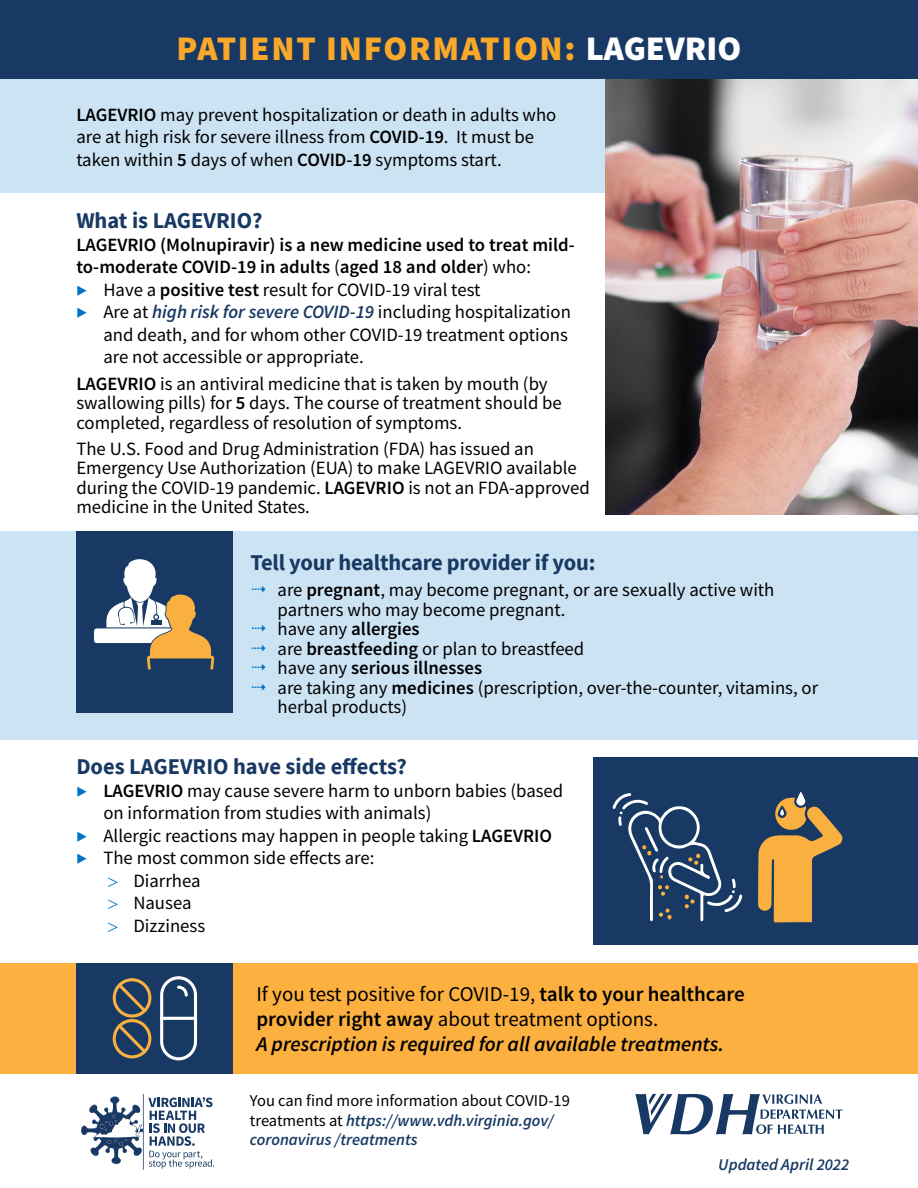
<style>
.page{position:relative;width:918px;height:1188px;background:#fff}
.page>*{position:absolute;margin:0;border:0;box-sizing:border-box;transform-origin:0 0}
.t1{font:900 34.5px "Source Sans Pro";letter-spacing:.05em;color:#faa829}
.t2{font:700 22.5px "Source Sans Pro";letter-spacing:-.01em;color:#173963}
.t3{font:21px/25.2px "Source Sans Pro";color:#000}
.bullet{font:18.75px/19.5px "Source Sans Pro";color:#000}
.bullet-2{font:600 18.75px/22.5px "Source Sans Pro";color:#000}
.t4{font:italic 600 16.5px/19.5px "Source Sans Pro";color:#173963}
.s1{color:#fff}
.s2{font-weight:600}
.s3{font-weight:400}
.s4{font-weight:600;font-style:italic;color:#0074c5}
.s5{font-weight:600;font-style:italic;color:#173963}
.s6{color:#0074c5}
.s7{font-weight:600;font-style:italic}
.s8{font-weight:400;font-style:normal;color:#000}
</style>
<div class="page">
<div style="left:593px;top:757px;width:325px;height:188px;background:#173963"></div>
<div style="left:0;top:79px;width:606px;height:114px;background:#cce3f4"></div>
<div style="left:0;top:532px;width:918px;height:208px;background:#cce3f4"></div>
<div style="left:76px;top:532px;width:157px;height:181px;background:#173963"></div>
<div style="left:0;top:963px;width:918px;height:110px;background:#fbb040"></div>
<img style="left:606px;top:78px;width:312px;height:436px">
<div style="left:0;top:0;width:918px;height:78px;background:#173963"></div>
<svg style="left:94px;top:559px;width:120px;height:110px"></svg>
<svg style="left:635px;top:1094px;width:207px;height:40px"></svg>
<svg style="left:758px;top:792px;width:85px;height:130px"></svg>
<svg style="left:613px;top:793px;width:129px;height:128px"></svg>
<svg style="left:81px;top:1094px;width:133px;height:76px"></svg>
<div style="left:76px;top:963px;width:157px;height:110px;background:#173963"></div>
<svg style="left:160px;top:976px;width:37px;height:84px"></svg>
<hr style="left:160px;top:1017px;width:37px;height:3px;background:#fff;border-radius:2px">
<svg style="left:113px;top:978px;width:38px;height:80px"></svg>
<h1 class="t1" style="left:177px;top:25px;width:566px">PATIENT INFORMATION: <span class="s1">LAGEVRIO</span></h1>
<p class="bullet" style="left:76px;top:103px;width:482px;line-height:22.5px"><span class="s2">LAGEVRIO</span> may prevent hospitalization or death in adults who are at high risk for severe illness from <span class="s2">COVID-19</span>. It must be taken within <span class="s2">5</span> days of when <span class="s2">COVID-19</span> symptoms start.</p>
<h2 class="t2" style="left:76px;top:206px;width:188px">What is LAGEVRIO?</h2>
<p class="bullet-2" style="left:76px;top:234px;width:500px">LAGEVRIO (Molnupiravir) is a new medicine used to treat mild&shy;to-moderate COVID-19 in adults <span class="s3">(</span>aged 18 and older<span class="s3">) who:</span></p>
<p class="bullet" style="left:76px;top:280px;width:406px"><span class="s4">▶</span> Have a <span class="s2">positive test</span> result for COVID-19 viral test</p>
<p class="bullet" style="left:103px;top:301px;width:469px;line-height:22.5px;text-indent:-27px"><span class="s4">▶</span> Are at <span class="s5">high risk for severe COVID-19</span> including hospitalization and death, and for whom other COVID-19 treatment options are not accessible or appropriate.</p>
<p class="bullet" style="left:76px;top:373px;width:487px"><span class="s2">LAGEVRIO</span> is an antiviral medicine that is taken by mouth (by swallowing pills) for <span class="s2">5</span> days. The course of treatment should be completed, regardless of resolution of symptoms.</p>
<p class="bullet" style="left:76px;top:439px;width:515px">The U.S. Food and Drug Administration (FDA) has issued an Emergency Use Authorization (EUA) to make LAGEVRIO available during the COVID-19 pandemic. <span class="s2">LAGEVRIO</span> is not an FDA-approved medicine in the United States.</p>
<h3 class="t2" style="left:251px;top:547px;width:346px">Tell your healthcare provider if you:</h3>
<p class="bullet" style="left:278px;top:580px;width:498px;text-indent:-27px"><span class="s6">⭬</span> are <span class="s2">pregnant</span>, may become pregnant, or are sexually active with partners who may become pregnant.</p>
<p class="bullet-2" style="left:251px;top:618px;width:171px"><span class="s6">⭬</span> <span class="s3">have any</span> allergies</p>
<p class="bullet" style="left:251px;top:639px;width:335px"><span class="s6">⭬</span> are <span class="s2">breastfeeding</span> or plan to breastfeed</p>
<p class="bullet-2" style="left:251px;top:657px;width:233px"><span class="s6">⭬</span> <span class="s3">have any</span> serious illnesses</p>
<p class="bullet" style="left:278px;top:678px;width:542px;text-indent:-27px"><span class="s6">⭬</span> are taking any <span class="s2">medicines</span> (prescription, over-the-counter, vitamins, or herbal products)</p>
<h3 class="t2" style="left:76px;top:752px;width:332px">Does LAGEVRIO have side effects?</h3>
<p class="bullet" style="left:103px;top:779px;width:461px;line-height:22.5px;text-indent:-27px"><span class="s4">▶</span> <span class="s2">LAGEVRIO</span> may cause severe harm to unborn babies (based on information from studies with animals)</p>
<p class="bullet" style="left:76px;top:826px;width:477px"><span class="s4">▶</span> Allergic reactions may happen in people taking <span class="s2">LAGEVRIO</span></p>
<p class="bullet" style="left:76px;top:848px;width:300px"><span class="s4">▶</span> The most common side effects are:</p>
<p class="bullet" style="left:133px;top:871px;width:69px">Diarrhea</p>
<p class="bullet" style="left:133px;top:893px;width:60px">Nausea</p>
<p class="bullet" style="left:133px;top:916px;width:73px">Dizziness</p>
<h3 class="t3" style="left:256px;top:981px;width:490px">If you test positive for COVID-19, <span class="s2">talk to your healthcare provider right away</span> about treatment options.<br><span class="s7">A prescription is required for all available treatments.</span></h3>
<p class="t4" style="left:250px;top:1091px;width:321px"><span class="s8">You can find more information about COVID-19 treatments at</span> https://www.vdh.virginia.gov/ coronavirus /treatments</p>
<p class="t4" style="left:718px;top:1154px;width:132px">Updated April 2022</p>
</div>
